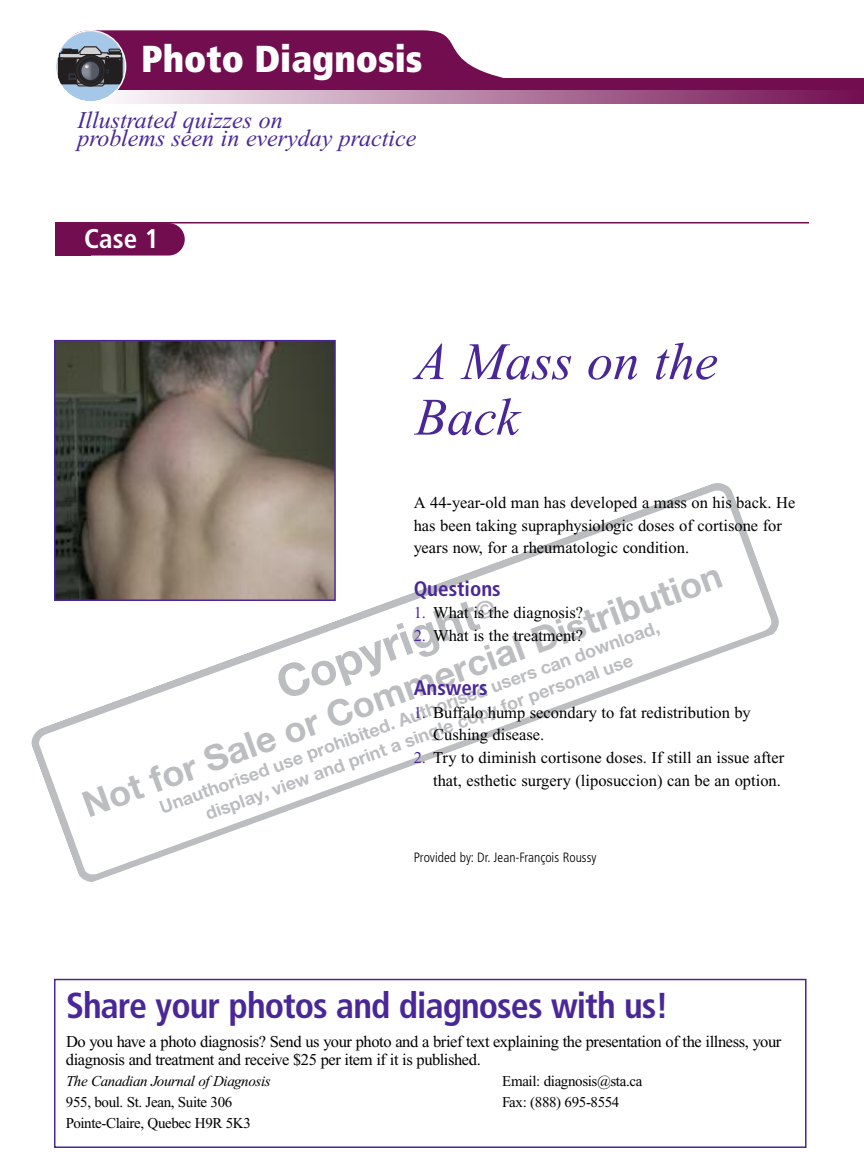
<style>
.page{position:relative;width:864px;height:1175px;background:#fff}
.page>*{position:absolute;margin:0;border:0;box-sizing:border-box;transform-origin:0 0}
.t1{font:italic 52.5px/55.5px "Times New Roman";color:#492798}
.t2{font:700 45px "Helvetica Neue";color:#bcbdc0}
.t3{font:900 condensed 37.5px "Frutiger";color:#fff}
.t4{font:700 36px "Helvetica Neue";color:#bcbdc0}
.t5{font:700 condensed 36px "Frutiger";letter-spacing:-.025em;color:#492798}
.t6{font:700 condensed 27px "Frutiger";color:#fff}
.t7{font:italic 24px/18px "Times New Roman";color:#492798}
.t8{font:700 condensed 21px "Frutiger";color:#492798}
.t9{font:700 18px/21.8px "Helvetica Neue";color:#bcbdc0;text-align:center}
.t10{font:16.5px/22.5px "Times New Roman";color:#000}
.t11{font:16.5px/18px "Times New Roman";letter-spacing:-.025em;color:#000}
.t12{font:15px "Times New Roman";letter-spacing:-.025em;color:#000}
.t13{font:italic 15px "Times New Roman";letter-spacing:-.025em;color:#000}
.t14{font:300 condensed 13.5px "Frutiger";color:#000}
.s1{color:#492798}
</style>
<div class="page">
<svg style="left:31px;top:483px;width:748px;height:399px"></svg>
<div style="left:89px;top:78px;width:775px;height:13px;background:#720d50"></div>
<svg style="left:594px;top:90px;width:270px;height:13px;background:#8a376e"></svg>
<svg style="left:56px;top:30px;width:538px;height:73px"></svg>
<div style="left:54px;top:978px;width:753px;height:169px;border:2px solid #492798"></div>
<img style="left:57px;top:343px;width:276px;height:255px">
<div style="left:54px;top:340px;width:282px;height:261px;border:2px solid #492798"></div>
<div style="left:56px;top:223px;width:129px;height:32px;background:#720d50;border-radius:16px"></div>
<hr style="left:55px;top:222px;width:754px;height:1px;background:#720d50">
<div style="left:55px;top:223px;width:36px;height:32px;background:#720d50"></div>
<h3 class="t3" style="left:141px;top:44px;width:283px">Photo Diagnosis</h3>
<h3 class="t7" style="left:77px;top:113px;width:341px">Illustrated quizzes on<br>problems seen in everyday practice</h3>
<h3 class="t6" style="left:84px;top:227px;width:76px">Case 1</h3>
<h1 class="t1" style="left:415px;top:339px;width:304px">A Mass on the<br>Back</h1>
<p class="t10" style="left:414px;top:493px;width:383px">A 44-year-old man has developed a mass on his back. He has been taking supraphysiologic doses of cortisone for years now, for a rheumatologic condition.</p>
<p class="t8" style="left:414px;top:580px;width:89px">Questions</p>
<p class="t10" style="left:414px;top:603px;width:171px"><span class="s1">1.</span> What is the diagnosis?</p>
<p class="t10" style="left:414px;top:625px;width:171px"><span class="s1">2.</span> What is the treatment?</p>
<p class="t8" style="left:414px;top:679px;width:76px">Answers</p>
<p class="t10" style="left:433px;top:702px;width:319px;text-indent:-19px"><span class="s1">1.</span> Buffalo hump secondary to fat redistribution by<br>Cushing disease.</p>
<p class="t10" style="left:414px;top:747px;width:372px;text-align:right"><span class="s1">2.</span> Try to diminish cortisone doses. If still an issue after that, esthetic surgery (liposuccion) can be an option.</p>
<h3 class="t4" style="left:79px;top:793px;width:679px;rotate:-20deg">Not for Sale or Commercial Distribution</h3>
<h2 class="t2" style="left:273px;top:670px;width:232px;rotate:-20deg">Copyright<sup>©</sup></h2>
<p class="t9" style="left:157px;top:799px;width:532px;rotate:-20deg">Unauthorised use prohibited. Authorised users can download, display, view and print a single copy for personal use</p>
<p class="t14" style="left:414px;top:852px;width:184px">Provided by: Dr. Jean-François Roussy</p>
<h3 class="t5" style="left:66px;top:990px;width:604px">Share your photos and diagnoses with us!</h3>
<p class="t11" style="left:66px;top:1033px;width:717px">Do you have a photo diagnosis? Send us your photo and a brief text explaining the presentation of the illness, your diagnosis and treatment and receive $25 per item if it is published.</p>
<p class="t13" style="left:66px;top:1075px;width:206px">The Canadian Journal of Diagnosis</p>
<p class="t12" style="left:502px;top:1075px;width:142px">Email: diagnosis@sta.ca</p>
<p class="t12" style="left:66px;top:1096px;width:168px">955, boul. St. Jean, Suite 306</p>
<p class="t12" style="left:502px;top:1096px;width:119px">Fax: (888) 695-8554</p>
<p class="t12" style="left:66px;top:1117px;width:186px">Pointe-Claire, Quebec H9R 5K3</p>
</div>
